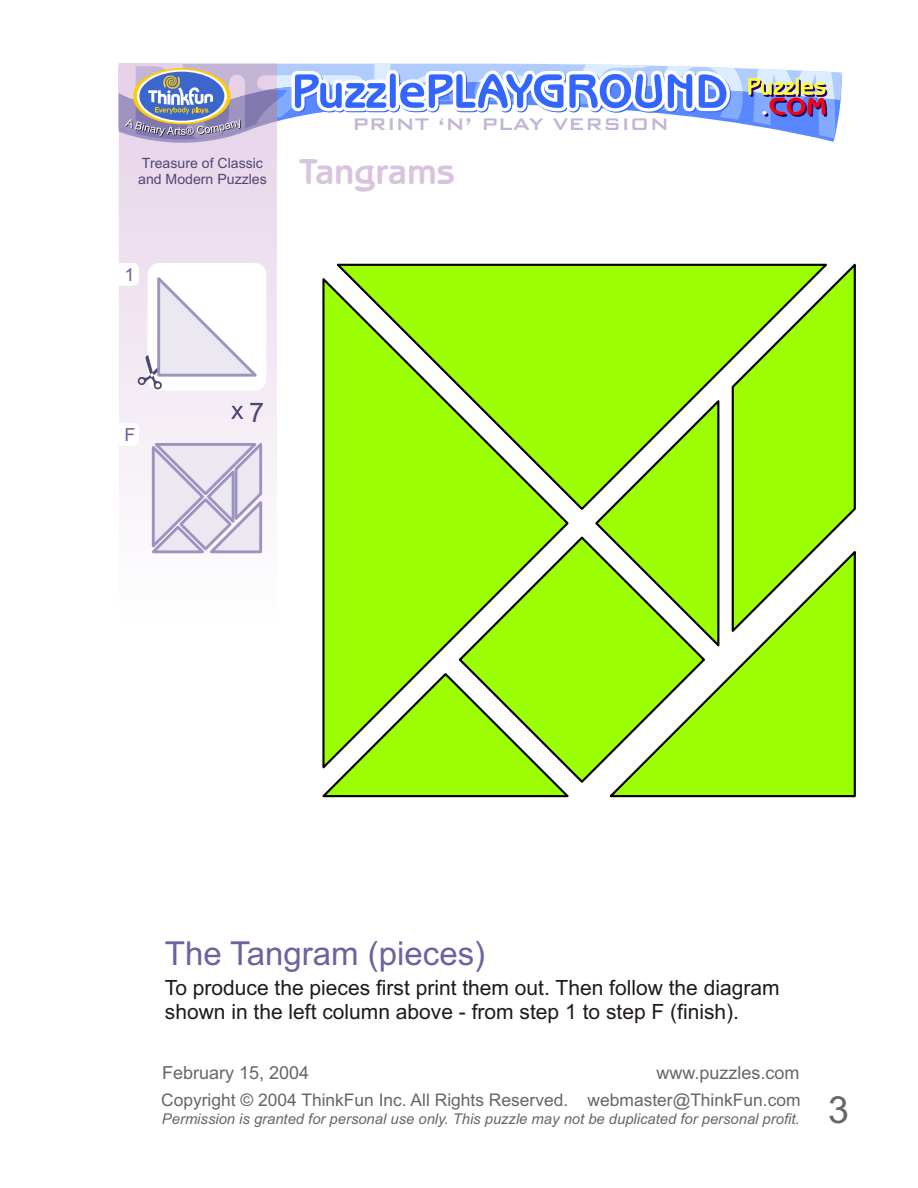
<style>
.page{position:relative;width:918px;height:1188px;background:#fff}
.page>*{position:absolute;margin:0;border:0;box-sizing:border-box;transform-origin:0 0}
.t1{font:37.5px "Arial";color:#666}
.t2{font:700 36.75px "Benguiat Got Bk BT";color:#d9c4e0}
.t3{font:33px "Arial";color:#6e61a1}
.t4{font:27px "Arial";color:#4f4773}
.t5{font:22.5px "Bank Gothic Md BT";color:#c2b5d6}
.t6{font:21px/23.4px "Arial";color:#1f1a17}
.t7{font:18px "Arial";color:#666}
.t8{font:18px "Arial";color:#6e619e}
.t9{font:17.4px "Arial";color:#666}
.t10{font:italic 14.85px "Arial";color:#666}
.t11{font:14.1px/15.8px "Arial";color:#4f4773}
</style>
<div class="page">
<svg style="left:119px;top:143px;width:158px;height:359px;background:#eee2f0"></svg>
<svg style="left:119px;top:423px;width:20px;height:23px"></svg>
<div style="left:148px;top:263px;width:118px;height:128px;background:#fff;border-radius:11px"></div>
<svg style="left:119px;top:64px;width:723px;height:79px"></svg>
<svg style="left:231px;top:406px;width:12px;height:13px"></svg>
<svg style="left:322px;top:773px;width:247px;height:25px;background:#92dd1d"></svg>
<svg style="left:322px;top:278px;width:247px;height:495px;background:#9df219"></svg>
<svg style="left:457px;top:535px;width:151px;height:250px;background:#a0ec2a"></svg>
<svg style="left:608px;top:636px;width:248px;height:162px;background:#a4f42a"></svg>
<svg style="left:335px;top:263px;width:395px;height:249px;background:#a0f71a"></svg>
<svg style="left:593px;top:402px;width:128px;height:249px"></svg>
<svg style="left:730px;top:263px;width:126px;height:373px;fill:#9cff03"></svg>
<svg style="left:119px;top:263px;width:143px;height:127px"></svg>
<svg style="left:149px;top:437px;width:115px;height:117px;background:#d7d3e5"></svg>
<p class="t11" style="left:138px;top:157px;width:130px">Treasure of Classic and Modern Puzzles</p>
<p class="t8" style="left:125px;top:267px;width:12px">1</p>
<p class="t5" style="left:352px;top:113px;width:319px">PRINT ‘N’ PLAY VERSION</p>
<h2 class="t2" style="left:299px;top:156px;width:157px">Tangrams</h2>
<p class="t8" style="left:125px;top:428px;width:12px">F</p>
<p class="t4" style="left:249px;top:402px;width:17px">7</p>
<h3 class="t3" style="left:165px;top:941px;width:322px">The Tangram (pieces)</h3>
<p class="t6" style="left:165px;top:978px;width:616px">To produce the pieces first print them out. Then follow the diagram shown in the left column above - from step 1 to step F (finish).</p>
<p class="t7" style="left:162px;top:1065px;width:149px">February 15, 2004</p>
<p class="t7" style="left:657px;top:1065px;width:145px">www.puzzles.com</p>
<p class="t10" style="left:162px;top:1113px;width:639px">Permission is granted for personal use only. This puzzle may not be duplicated for personal profit.</p>
<p class="t9" style="left:161px;top:1093px;width:641px">Copyright © 2004 ThinkFun Inc. All Rights Reserved. webmaster@ThinkFun.com</p>
<h1 class="t1" style="left:828px;top:1096px;width:22px">3</h1>
</div>
